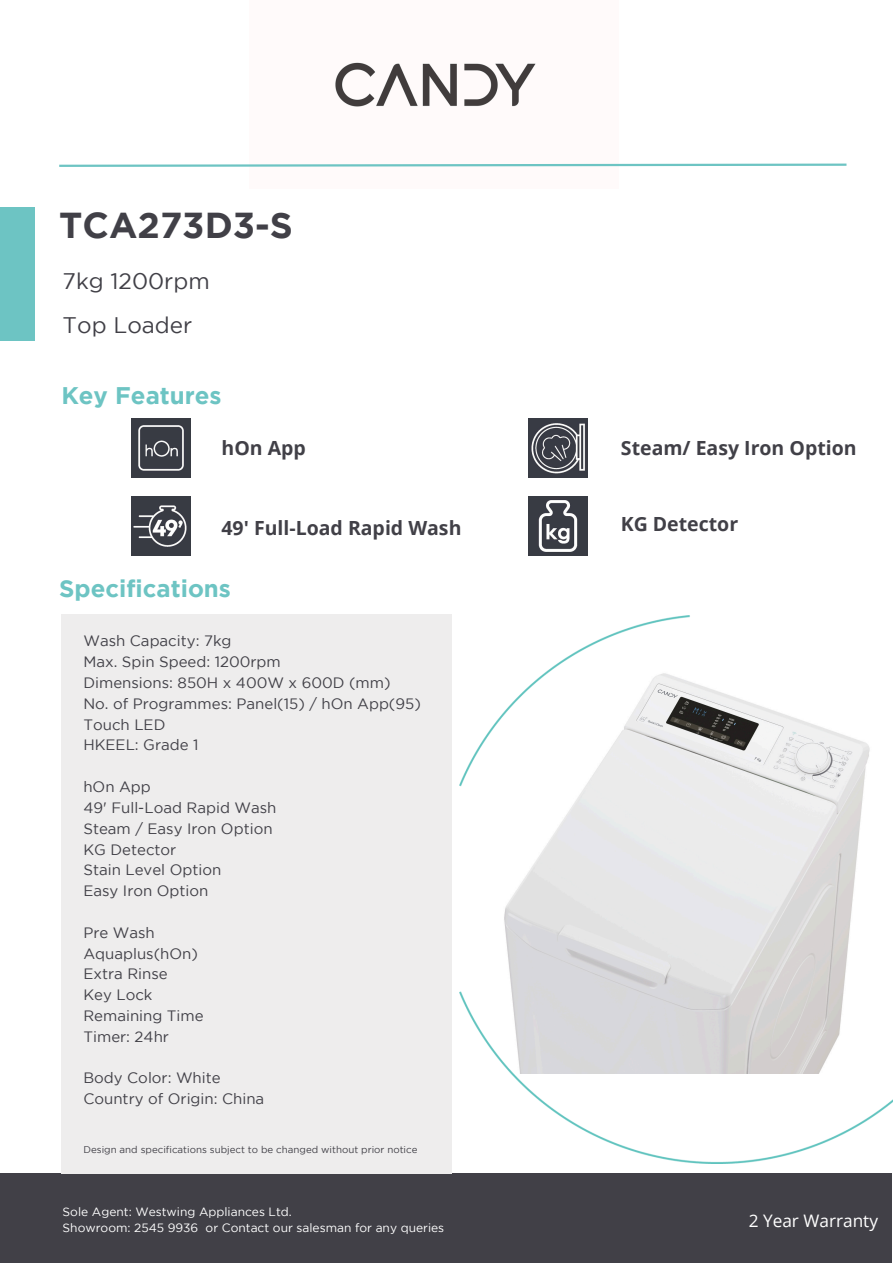
<style>
.page{position:relative;width:893px;height:1263px;background:#fff}
.page>*{position:absolute;margin:0;border:0;box-sizing:border-box;transform-origin:0 0}
.t1{font:700 36px "Gotham";color:#414047}
.t2{font:700 24px "Gotham";color:#6dc4c3}
.t3{font:22.5px "Gotham";color:#414047}
.t4{font:700 19.5px "Open Sans";color:#414047}
.t5{font:17.25px "Open Sans";color:#fff}
.t6{font:15px/20.9px "Gotham";color:#414047}
.t7{font:12px "Gotham";color:#fff}
.t8{font:9.75px "Gotham";color:#414047}
</style>
<div class="page">
<div style="left:0;top:1174px;width:892px;height:89px;background:#414047"></div>
<div style="left:61px;top:614px;width:391px;height:560px;background:#eeeded"></div>
<img style="left:335px;top:62px;width:201px;height:45px">
<div style="left:0;top:207px;width:35px;height:134px;background:#6dc4c3"></div>
<svg style="left:59px;top:163px;width:788px;height:4px"></svg>
<img style="left:132px;top:419px;width:59px;height:59px">
<img style="left:529px;top:497px;width:58px;height:58px">
<img style="left:132px;top:497px;width:58px;height:58px">
<img style="left:460px;top:616px;width:433px;height:548px">
<img style="left:529px;top:419px;width:58px;height:58px">
<p class="t1" style="left:59px;top:212px;width:235px">TCA273D3-S</p>
<h6 class="t3" style="left:63px;top:272px;width:149px">7kg 1200rpm</h6>
<h2 class="t3" style="left:63px;top:317px;width:131px">Top Loader</h2>
<p class="t2" style="left:61px;top:386px;width:162px">Key Features</p>
<h3 class="t4" style="left:221px;top:434px;width:86px">hOn App</h3>
<h1 class="t4" style="left:221px;top:514px;width:241px">49' Full-Load Rapid Wash</h1>
<p class="t2" style="left:59px;top:579px;width:173px">Specifications</p>
<h4 class="t6" style="left:83px;top:632px;width:339px">Wash Capacity: 7kg<br>Max. Spin Speed: 1200rpm<br>Dimensions: 850H x 400W x 600D (mm)<br>No. of Programmes: Panel(15) / hOn App(95)<br>Touch LED<br>HKEEL: Grade 1</h4>
<p class="t6" style="left:83px;top:777px;width:194px">hOn App<br>49' Full-Load Rapid Wash<br>Steam / Easy Iron Option<br>KG Detector<br>Stain Level Option<br>Easy Iron Option</p>
<h4 class="t6" style="left:83px;top:923px;width:122px">Pre Wash<br>Aquaplus(hOn)<br>Extra Rinse<br>Key Lock<br>Remaining Time<br>Timer: 24hr</h4>
<p class="t6" style="left:83px;top:1069px;width:182px">Body Color: White<br>Country of Origin: China</p>
<h4 class="t8" style="left:83px;top:1146px;width:336px">Design and specifications subject to be changed without prior notice</h4>
<h6 class="t4" style="left:621px;top:434px;width:237px">Steam/ Easy Iron Option</h6>
<h3 class="t4" style="left:621px;top:510px;width:119px">KG Detector</h3>
<p class="t7" style="left:63px;top:1207px;width:231px">Sole Agent: Westwing Appliances Ltd.</p>
<h4 class="t7" style="left:63px;top:1223px;width:383px">Showroom: 2545 9936 or Contact our salesman for any queries</h4>
<h2 class="t5" style="left:748px;top:1209px;width:131px">2 Year Warranty</h2>
</div>
